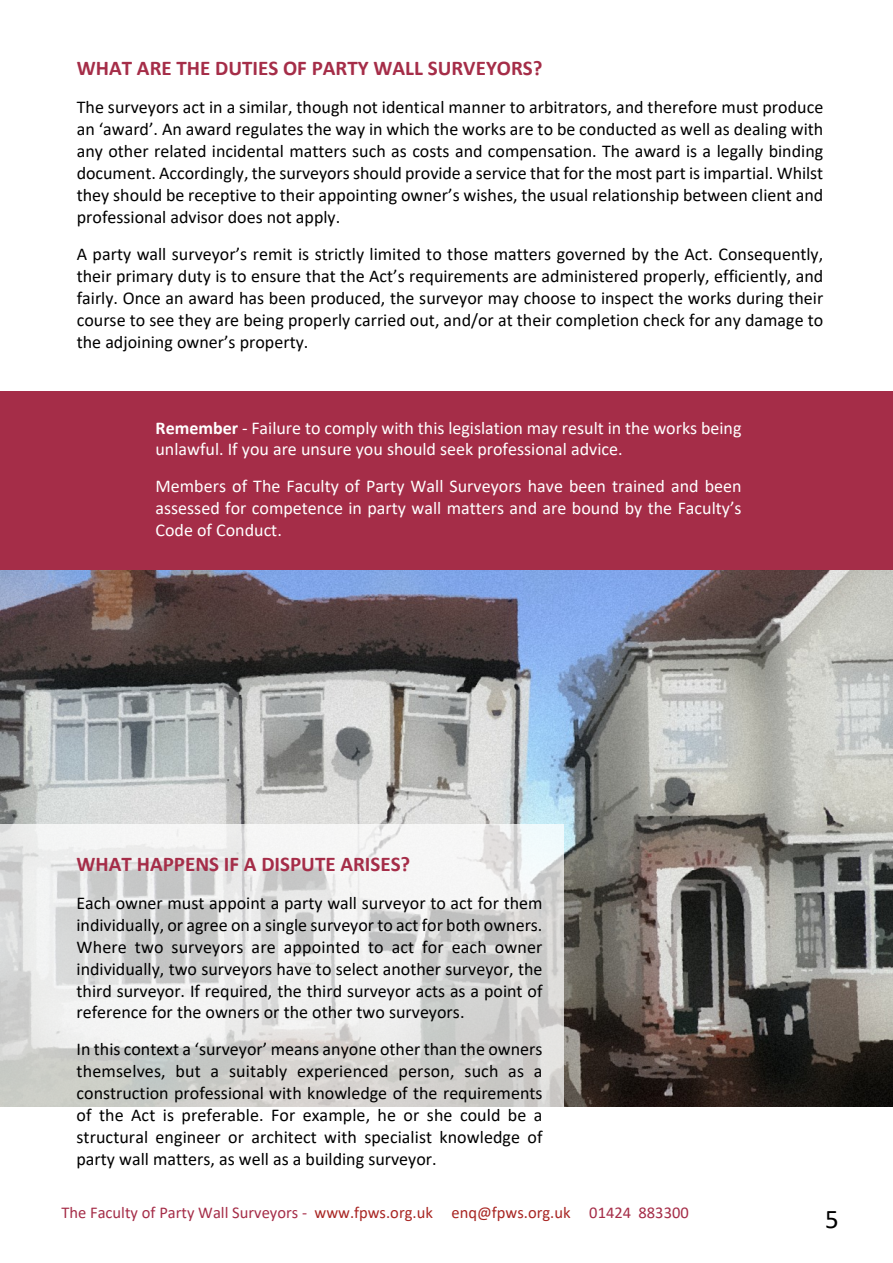
<style>
.page{position:relative;width:893px;height:1263px;background:#fff}
.page>*{position:absolute;margin:0;border:0;box-sizing:border-box;transform-origin:0 0}
.t1{font:27px "Calibri";color:#000}
.t2{font:700 21px "Calibri";color:#a52d48}
.t3{font:18px/22px "Calibri";color:#000;text-align:justify}
.t4{font:18px/22px "Calibri";color:#fff}
.t5{font:16.5px "Calibri";color:#a52d48}
.s1{font-weight:700}
.s2{color:#a82522}
</style>
<div class="page">
<img style="left:0;top:569px;width:893px;height:537px">
<div style="left:0;top:391px;width:893px;height:178px;background:#a52d48"></div>
<div style="left:0;top:824px;width:564px;height:408px;background:#fff;opacity:.74"></div>
<p class="t2" style="left:77px;top:59px;width:467px">WHAT ARE THE DUTIES OF PARTY WALL SURVEYORS?</p>
<p class="t3" style="left:77px;top:97px;width:748px">The surveyors act in a similar, though not identical manner to arbitrators, and therefore must produce an ‘award’. An award regulates the way in which the works are to be conducted as well as dealing with any other related incidental matters such as costs and compensation. The award is a legally binding document. Accordingly, the surveyors should provide a service that for the most part is impartial. Whilst they should be receptive to their appointing owner’s wishes, the usual relationship between client and professional advisor does not apply.</p>
<p class="t3" style="left:77px;top:244px;width:748px">A party wall surveyor’s remit is strictly limited to those matters governed by the Act. Consequently, their primary duty is to ensure that the Act’s requirements are administered properly, efficiently, and fairly. Once an award has been produced, the surveyor may choose to inspect the works during their course to see they are being properly carried out, and/or at their completion check for any damage to the adjoining owner’s property.</p>
<p class="t4" style="left:156px;top:418px;width:587px"><span class="s1">Remember</span> - Failure to comply with this legislation may result in the works being unlawful. If you are unsure you should seek professional advice.</p>
<p class="t4" style="left:156px;top:477px;width:588px;text-align:justify">Members of The Faculty of Party Wall Surveyors have been trained and been assessed for competence in party wall matters and are bound by the Faculty’s Code of Conduct.</p>
<p class="t2" style="left:77px;top:855px;width:335px">WHAT HAPPENS IF A DISPUTE ARISES?</p>
<p class="t3" style="left:77px;top:893px;width:467px">Each owner must appoint a party wall surveyor to act for them individually, or agree on a single surveyor to act for both owners.<br>Where two surveyors are appointed to act for each owner individually, two surveyors have to select another surveyor, the third surveyor. If required, the third surveyor acts as a point of reference for the owners or the other two surveyors.</p>
<p class="t3" style="left:77px;top:1040px;width:467px">In this context a ‘surveyor’ means anyone other than the owners themselves, but a suitably experienced person, such as a construction professional with knowledge of the requirements of the Act is preferable. For example, he or she could be a structural engineer or architect with specialist knowledge of party wall matters, as well as a building surveyor.</p>
<p class="t5" style="left:61px;top:1205px;width:629px">The Faculty of Party Wall Surveyors - <span class="s2">www.fpws.org.uk enq@fpws.org.uk</span> 01424 883300</p>
<h1 class="t1" style="left:825px;top:1208px;width:15px">5</h1>
</div>
